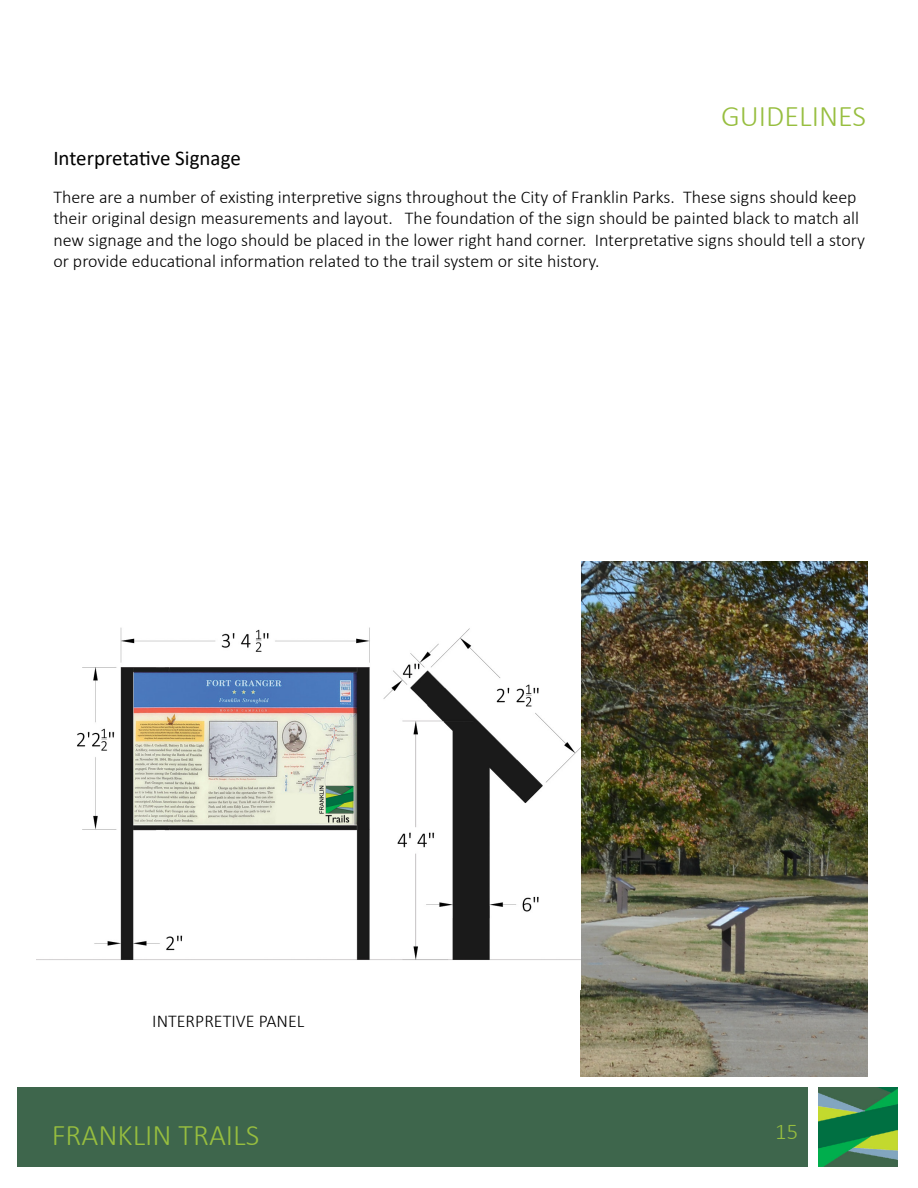
<style>
.page{position:relative;width:918px;height:1188px;background:#fff}
.page>*{position:absolute;margin:0;border:0;box-sizing:border-box;transform-origin:0 0}
.t1{font:300 30px "Calibri";color:#97be3f}
.t2{font:300 22.5px "Calibri";color:#97be3f}
.t3{font:21px "Calibri";color:#000}
.t4{font:300 18px/21.6px "Calibri";color:#000}
</style>
<div class="page">
<div style="left:0;top:1088px;width:808px;height:79px;background:#3e664c"></div>
<img style="left:818px;top:1087px;width:80px;height:80px">
<div style="left:0;top:1078px;width:17px;height:97px;background:#fff"></div>
<img style="left:580px;top:562px;width:288px;height:514px">
<img style="left:37px;top:627px;width:543px;height:333px">
<p class="t3" style="left:53px;top:143px;width:189px">Interpretative Signage</p>
<h1 class="t1" style="left:721px;top:98px;width:147px">GUIDELINES</h1>
<p class="t4" style="left:53px;top:186px;width:813px">There are a number of existing interpretive signs throughout the City of Franklin Parks. These signs should keep their original design measurements and layout. The foundation of the sign should be painted black to match all new signage and the logo should be placed in the lower right hand corner. Interpretative signs should tell a story or provide educational information related to the trail system or site history.</p>
<p class="t4" style="left:152px;top:1010px;width:154px">INTERPRETIVE PANEL</p>
<h1 class="t1" style="left:52px;top:1116px;width:209px">FRANKLIN TRAILS</h1>
<p class="t2" style="left:775px;top:1118px;width:24px">15</p>
</div>
